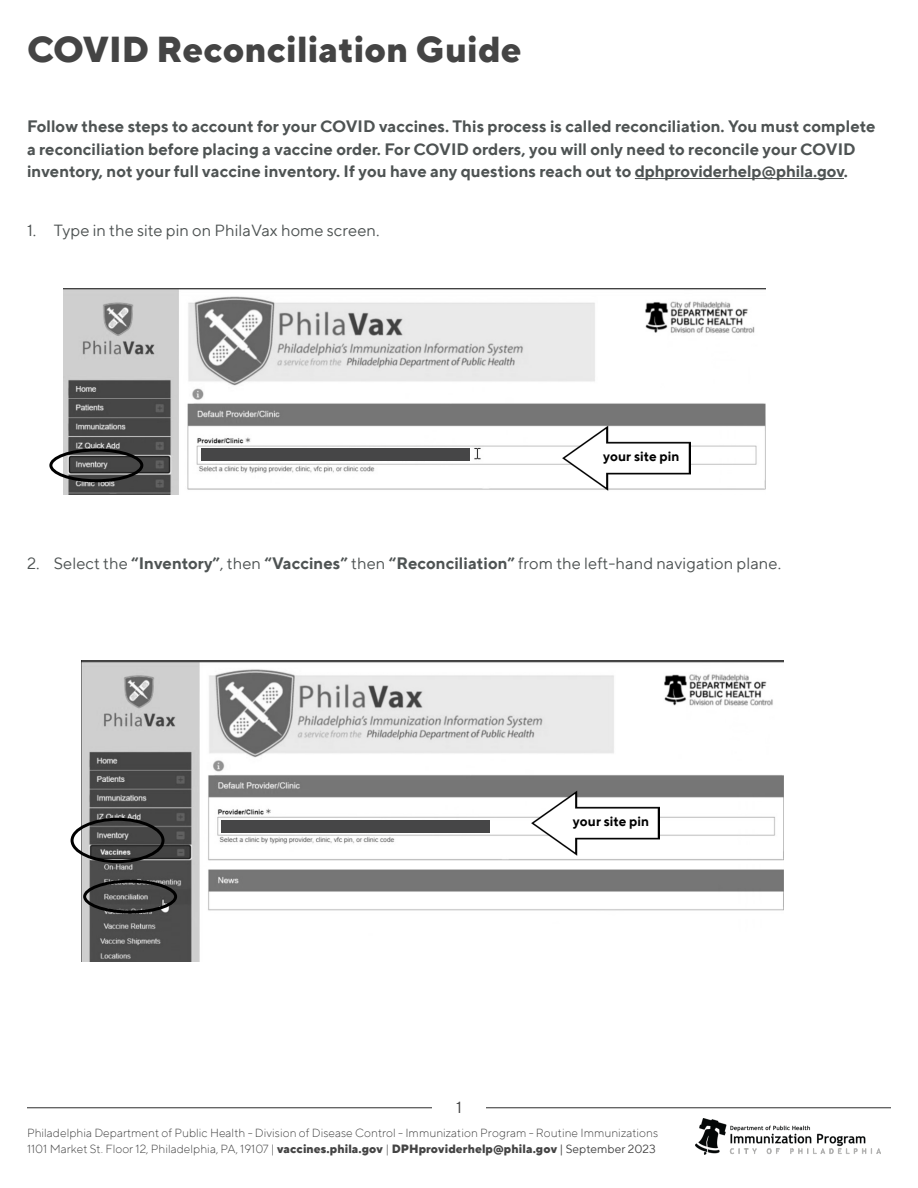
<style>
.page{position:relative;width:918px;height:1188px;background:#fff}
.page>*{position:absolute;margin:0;border:0;box-sizing:border-box;transform-origin:0 0}
.t1{font:800 36px "TT Norms";color:#444}
.t2{font:700 16.5px/22.5px "TT Norms";color:#4e5353}
.t3{font:16.5px "TT Norms";color:#4e5353}
.t4{font:16.5px "TT Norms";color:#444}
.t5{font:700 13.5px "TT Norms";color:#000}
.t6{font:300 12px/16.5px "TT Norms";color:#444}
.s1{font-weight:700}
.s2{font-weight:800}
.s3{font-weight:400}
</style>
<div class="page">
<img style="left:695px;top:1119px;width:185px;height:36px">
<hr style="left:27px;top:1107px;width:405px;height:1px;background:#444">
<hr style="left:486px;top:1107px;width:405px;height:1px;background:#444">
<hr style="left:635px;top:178px;width:209px;height:1px;background:#4e5353">
<img style="left:64px;top:289px;width:702px;height:205px">
<img style="left:556px;top:426px;width:134px;height:64px">
<img style="left:82px;top:660px;width:701px;height:302px">
<img style="left:526px;top:790px;width:134px;height:65px">
<div style="left:49px;top:448px;width:94px;height:34px;border:3px solid #000;border-radius:50%"></div>
<div style="left:71px;top:818px;width:94px;height:45px;border:3px solid #000;border-radius:50%"></div>
<div style="left:83px;top:880px;width:94px;height:34px;border:3px solid #000;border-radius:50%"></div>
<div style="left:201px;top:448px;width:269px;height:13px;background:#464647"></div>
<div style="left:221px;top:820px;width:269px;height:13px;background:#464647"></div>
<h1 class="t1" style="left:27px;top:26px;width:496px">COVID Reconciliation Guide</h1>
<p class="t2" style="left:27px;top:115px;width:850px">Follow these steps to account for your COVID vaccines. This process is called reconciliation. You must complete a reconciliation before placing a vaccine order. For COVID orders, you will only need to reconcile your COVID inventory, not your full vaccine inventory. If you have any questions reach out to dphproviderhelp@phila.gov.</p>
<p class="t3" style="left:27px;top:220px;width:354px">1. Type in the site pin on PhilaVax home screen.</p>
<p class="t5" style="left:603px;top:448px;width:78px">your site pin</p>
<p class="t3" style="left:27px;top:553px;width:756px">2. Select the <span class="s1">“Inventory”</span>, then <span class="s1">“Vaccines”</span> then <span class="s1">“Reconciliation”</span> from the left-hand navigation plane.</p>
<p class="t4" style="left:456px;top:1097px;width:7px">1</p>
<p class="t5" style="left:573px;top:813px;width:78px">your site pin</p>
<p class="t6" style="left:27px;top:1124px;width:633px">Philadelphia Department of Public Health - Division of Disease Control - Immunization Program - Routine Immunizations<br>1101 Market St. Floor 12, Philadelphia, PA, 19107 | <span class="s2">vaccines.phila.gov</span> | <span class="s2">DPHproviderhelp@phila.gov</span> <span class="s3">| September 2023</span></p>
</div>
